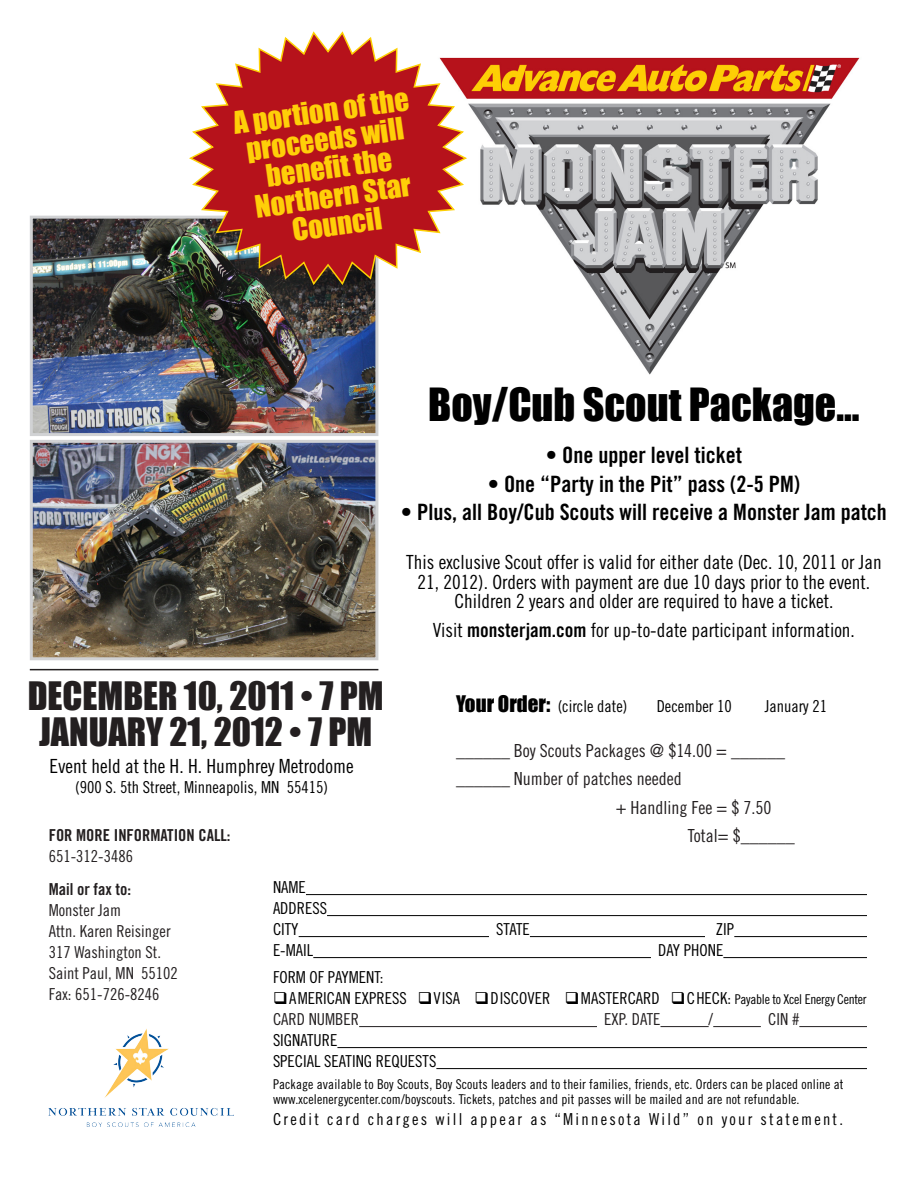
<style>
.page{position:relative;width:918px;height:1188px;background:#fff}
.page>*{position:absolute;margin:0;border:0;box-sizing:border-box;transform-origin:0 0}
.t1{font:42px "Impact";color:#000}
.t2{font:36px "Impact";color:#231f20}
.t3{font:28.5px/28.5px "Impact";color:#ffcf08;text-align:center}
.t4{font:22.5px "Trade Gothic Bold Cond Twenty";color:#000}
.t5{font:19.5px/19.5px "Trade Gothic Cond Eighteen";color:#000;text-align:center}
.t6{font:18px/28.5px "Trade Gothic Cond Eighteen";color:#231f20}
.t7{font:16.5px "Trade Gothic Cond Eighteen";color:#000}
.t8{font:16.5px "Trade Gothic Cond Eighteen";color:#231f20}
.t9{font:16.5px "Trade Gothic Cond Eighteen";letter-spacing:.135em;color:#000}
.t10{font:16.5px "Trade Gothic Bold Cond Twenty";color:#231f20}
.t11{font:13.5px "Trade Gothic Cond Eighteen";letter-spacing:.01em;color:#000}
.s1{font-family:"Trade Gothic Bold Cond Twenty"}
.s2{font-family:"Impact";font-size:21px}
.s3{font-size:13.5px}
</style>
<div class="page">
<img style="left:469px;top:57px;width:391px;height:318px">
<hr style="left:306px;top:894px;width:561px;height:1px;background:#000">
<hr style="left:327px;top:915px;width:540px;height:1px;background:#000">
<hr style="left:299px;top:936px;width:190px;height:1px;background:#000">
<hr style="left:530px;top:936px;width:175px;height:1px;background:#000">
<hr style="left:734px;top:936px;width:133px;height:1px;background:#000">
<hr style="left:313px;top:957px;width:338px;height:1px;background:#000">
<hr style="left:723px;top:957px;width:144px;height:1px;background:#000">
<hr style="left:359px;top:1026px;width:238px;height:1px;background:#231f20">
<hr style="left:661px;top:1026px;width:48px;height:1px;background:#231f20">
<hr style="left:713px;top:1026px;width:48px;height:1px;background:#231f20">
<hr style="left:799px;top:1026px;width:68px;height:1px;background:#231f20">
<hr style="left:337px;top:1047px;width:530px;height:1px;background:#000">
<hr style="left:436px;top:1068px;width:431px;height:1px;background:#000">
<img style="left:34px;top:220px;width:340px;height:212px">
<div style="left:30px;top:216px;width:348px;height:220px;border:3px solid #d1d2d4"></div>
<img style="left:34px;top:444px;width:340px;height:212px">
<div style="left:30px;top:440px;width:348px;height:220px;border:3px solid #d1d2d4"></div>
<hr style="left:30px;top:669px;width:348px;height:1px;background:#231f20">
<svg style="left:187px;top:31px;width:282px;height:256px"></svg>
<img style="left:49px;top:1029px;width:185px;height:98px">
<p class="t3" style="left:232px;top:109px;width:178px;rotate:-8deg">A portion of the</p>
<p class="t3" style="left:245px;top:136px;width:160px;rotate:-8deg">proceeds will benefit the<br>Northern Star<br>Council</p>
<p class="t1" style="left:428px;top:379px;width:433px">Boy/Cub Scout Package...</p>
<p class="t4" style="left:546px;top:442px;width:198px">• One upper level ticket</p>
<p class="t4" style="left:488px;top:470px;width:314px">• One “Party in the Pit” pass (2-5 PM)</p>
<p class="t4" style="left:401px;top:499px;width:487px">• Plus, all Boy/Cub Scouts will receive a Monster Jam patch</p>
<p class="t5" style="left:406px;top:552px;width:477px">This exclusive Scout offer is valid for either date (Dec. 10, 2011 or Jan<br>21, 2012). Orders with payment are due 10 days prior to the event.<br>Children 2 years and older are required to have a ticket.</p>
<p class="t5" style="left:433px;top:620px;width:423px">Visit <span class="s1">monsterjam.com</span> for up-to-date participant information.</p>
<p class="t2" style="left:28px;top:674px;width:357px">DECEMBER 10, 2011 • 7 PM</p>
<p class="t2" style="left:39px;top:710px;width:335px">JANUARY 21, 2012 • 7 PM</p>
<p class="t5" style="left:49px;top:756px;width:306px">Event held at the H. H. Humphrey Metrodome</p>
<p class="t7" style="left:75px;top:777px;width:254px">(900 S. 5th Street, Minneapolis, MN 55415)</p>
<p class="t7" style="left:456px;top:696px;width:173px"><span class="s2">Your Order:</span> (circle date)</p>
<p class="t7" style="left:657px;top:696px;width:77px">December 10</p>
<p class="t7" style="left:765px;top:696px;width:64px">January 21</p>
<p class="t6" style="left:456px;top:736px;width:331px">______ Boy Scouts Packages @ $14.00 = ______</p>
<p class="t6" style="left:456px;top:765px;width:227px">______ Number of patches needed</p>
<p class="t6" style="left:688px;top:793px;width:108px;text-indent:-72px">+ Handling Fee = $ 7.50<br>Total= $______</p>
<p class="t10" style="left:49px;top:825px;width:183px">FOR MORE INFORMATION CALL:</p>
<p class="t8" style="left:49px;top:846px;width:86px">651-312-3486</p>
<p class="t10" style="left:49px;top:879px;width:84px">Mail or fax to:</p>
<p class="t8" style="left:49px;top:900px;width:74px">Monster Jam</p>
<p class="t8" style="left:49px;top:921px;width:123px">Attn. Karen Reisinger</p>
<p class="t8" style="left:49px;top:942px;width:114px">317 Washington St.</p>
<p class="t8" style="left:49px;top:963px;width:131px">Saint Paul, MN 55102</p>
<p class="t8" style="left:49px;top:984px;width:112px">Fax: 651-726-8246</p>
<p class="t7" style="left:273px;top:877px;width:34px">NAME</p>
<p class="t7" style="left:273px;top:898px;width:56px">ADDRESS</p>
<p class="t7" style="left:273px;top:919px;width:27px">CITY</p>
<p class="t7" style="left:496px;top:919px;width:35px">STATE</p>
<p class="t7" style="left:716px;top:919px;width:20px">ZIP</p>
<p class="t7" style="left:273px;top:940px;width:42px">E-MAIL</p>
<p class="t7" style="left:658px;top:940px;width:67px">DAY PHONE</p>
<p class="t7" style="left:273px;top:967px;width:112px">FORM OF PAYMENT:</p>
<p class="t7" style="left:273px;top:988px;width:595px">❑AMERICAN EXPRESS ❑VISA ❑DISCOVER ❑MASTERCARD ❑CHECK: <span class="s3">Payable to Xcel Energy Center</span></p>
<p class="t8" style="left:273px;top:1009px;width:88px">CARD NUMBER</p>
<p class="t8" style="left:604px;top:1009px;width:58px">EXP. DATE</p>
<p class="t8" style="left:709px;top:1009px;width:6px">/</p>
<p class="t8" style="left:768px;top:1009px;width:33px">CIN #</p>
<p class="t7" style="left:273px;top:1030px;width:66px">SIGNATURE</p>
<p class="t7" style="left:273px;top:1051px;width:165px">SPECIAL SEATING REQUESTS</p>
<p class="t11" style="left:273px;top:1077px;width:572px">Package available to Boy Scouts, Boy Scouts leaders and to their families, friends, etc. Orders can be placed online at</p>
<p class="t11" style="left:273px;top:1092px;width:528px">www.xcelenergycenter.com/boyscouts. Tickets, patches and pit passes will be mailed and are not refundable.</p>
<p class="t9" style="left:273px;top:1110px;width:572px">Credit card charges will appear as “Minnesota Wild” on your statement.</p>
</div>
